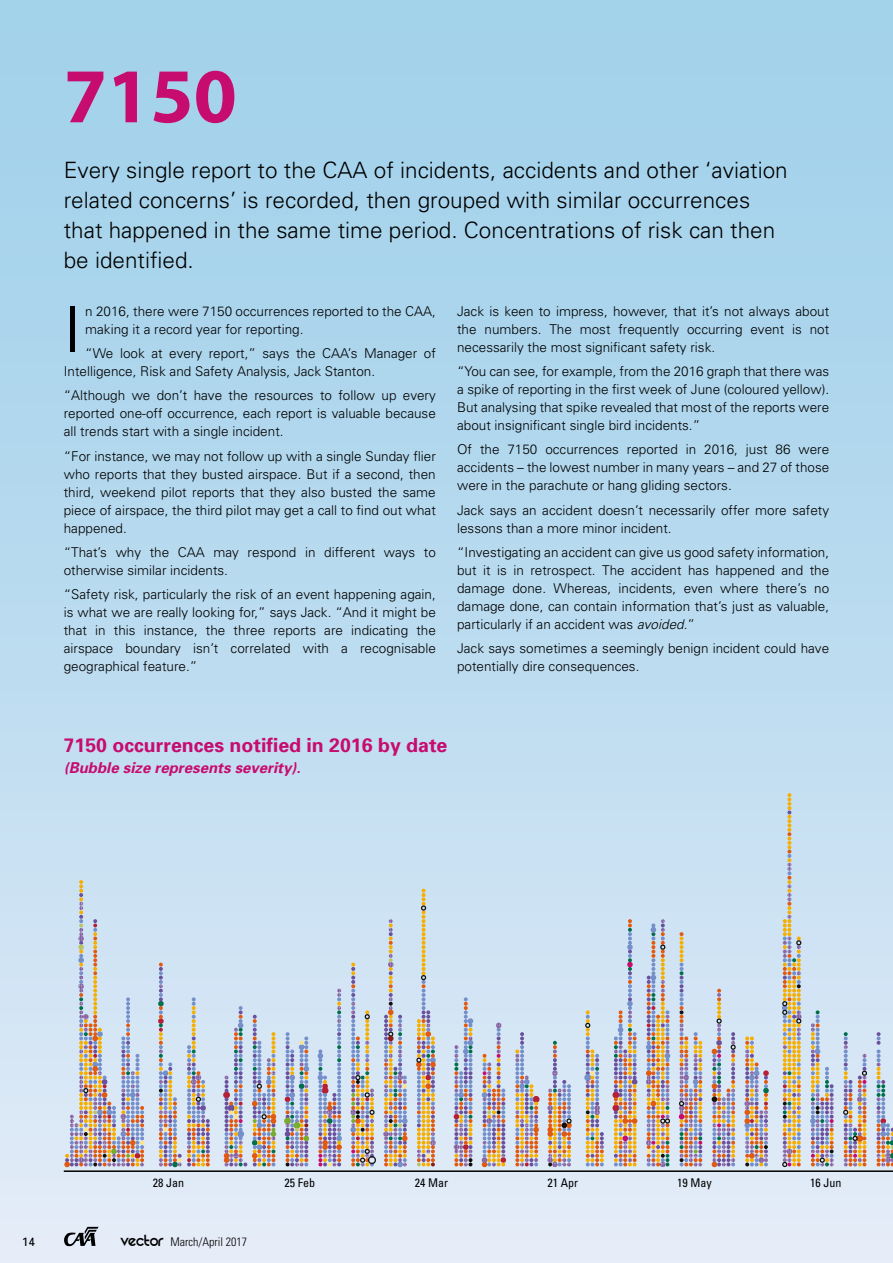
<style>
.page{position:relative;width:893px;height:1263px;background:#fff}
.page>*{position:absolute;margin:0;border:0;box-sizing:border-box;transform-origin:0 0}
.t1{font:700 78px "Myriad Pro";color:#c70c6f}
.t2{font:300 63.3px "Univers";color:#000}
.t3{font:300 22.5px/30px "Univers";color:#000}
.t4{font:700 19.5px "Univers";color:#c70c6f}
.t5{font:italic 700 15px "Univers";color:#c70c6f}
.t6{font:300 13.5px/18px "Univers";color:#000;text-align:justify}
.t7{font:condensed 12px "Univers";color:#000}
.t8{font:300 condensed 12px "Univers";color:#000}
.t9{font:12px "Univers";color:#000}
.s1{font-style:italic}
.s2{font-family:"REZ";font-weight:400;font-stretch:normal;font-size:18px}
</style>
<div class="page">
<div style="left:0;top:0;width:893px;height:1263px;background:linear-gradient(to bottom,#9bcfe9,#e1ebf8)"></div>
<div style="left:65px;top:793px;width:828px;height:39px;background:#c7e0f2"></div>
<svg style="left:64px;top:832px;width:829px;height:335px;background:#cae0f1"></svg>
<div style="left:78px;top:863px;width:723px;height:60px;background:#cce2f3"></div>
<svg style="left:421px;top:905px;width:5px;height:6px"></svg>
<svg style="left:78px;top:923px;width:815px;height:243px;background:#c9cdd5"></svg>
<hr style="left:64px;top:1170px;width:829px;height:2px;background:#000">
<svg style="left:64px;top:1227px;width:34px;height:19px"></svg>
<h1 class="t1" style="left:64px;top:45px;width:175px">7150</h1>
<h3 class="t3" style="left:64px;top:154px;width:725px">Every single report to the CAA of incidents, accidents and other ‘aviation related concerns’ is recorded, then grouped with similar occurrences that happened in the same time period. Concentrations of risk can then be identified.</h3>
<h2 class="t2" style="left:64px;top:291px;width:19px">I</h2>
<p class="t6" style="left:85px;top:301px;width:352px">n 2016, there were 7150 occurrences reported to the CAA, making it a record year for reporting.</p>
<p class="t6" style="left:64px;top:344px;width:374px;text-indent:21px">“We look at every report,” says the CAA’s Manager of<br>Intelligence, Risk and Safety Analysis, Jack Stanton.</p>
<p class="t6" style="left:64px;top:386px;width:374px">“Although we don’t have the resources to follow up every reported one-off occurrence, each report is valuable because all trends start with a single incident.</p>
<p class="t6" style="left:64px;top:447px;width:374px">“For instance, we may not follow up with a single Sunday flier who reports that they busted airspace. But if a second, then third, weekend pilot reports that they also busted the same piece of airspace, the third pilot may get a call to find out what happened.</p>
<p class="t6" style="left:64px;top:543px;width:374px">“That’s why the CAA may respond in different ways to otherwise similar incidents.</p>
<p class="t6" style="left:64px;top:585px;width:374px">“Safety risk, particularly the risk of an event happening again, is what we are really looking for,” says Jack. “And it might be that in this instance, the three reports are indicating the airspace boundary isn’t correlated with a recognisable geographical feature.”</p>
<p class="t6" style="left:457px;top:301px;width:374px">Jack is keen to impress, however, that it’s not always about the numbers. The most frequently occurring event is not necessarily the most significant safety risk.</p>
<p class="t6" style="left:457px;top:362px;width:374px">“You can see, for example, from the 2016 graph that there was a spike of reporting in the first week of June (coloured yellow).<br>But analysing that spike revealed that most of the reports were about insignificant single bird incidents.”</p>
<p class="t6" style="left:457px;top:440px;width:374px">Of the 7150 occurrences reported in 2016, just 86 were accidents – the lowest number in many years – and 27 of those were in the parachute or hang gliding sectors.</p>
<p class="t6" style="left:457px;top:500px;width:374px">Jack says an accident doesn’t necessarily offer more safety lessons than a more minor incident.</p>
<p class="t6" style="left:457px;top:543px;width:374px">“Investigating an accident can give us good safety information, but it is in retrospect. The accident has happened and the damage done. Whereas, incidents, even where there’s no damage done, can contain information that’s just as valuable, particularly if an accident was <span class="s1">avoided</span>.”</p>
<p class="t6" style="left:457px;top:639px;width:374px">Jack says sometimes a seemingly benign incident could have potentially dire consequences.</p>
<h3 class="t4" style="left:64px;top:733px;width:385px">7150 occurrences notified in 2016 by date</h3>
<p class="t5" style="left:64px;top:758px;width:238px">(Bubble size represents severity).</p>
<p class="t7" style="left:153px;top:1175px;width:33px">28 Jan</p>
<p class="t7" style="left:285px;top:1175px;width:32px">25 Feb</p>
<p class="t7" style="left:415px;top:1175px;width:35px">24 Mar</p>
<p class="t7" style="left:547px;top:1175px;width:32px">21 Apr</p>
<p class="t7" style="left:677px;top:1175px;width:36px">19 May</p>
<p class="t7" style="left:810px;top:1175px;width:33px">16 Jun</p>
<p class="t9" style="left:22px;top:1234px;width:15px">14</p>
<p class="t8" style="left:121px;top:1234px;width:128px"><span class="s2">vector</span> March/April 2017</p>
</div>
